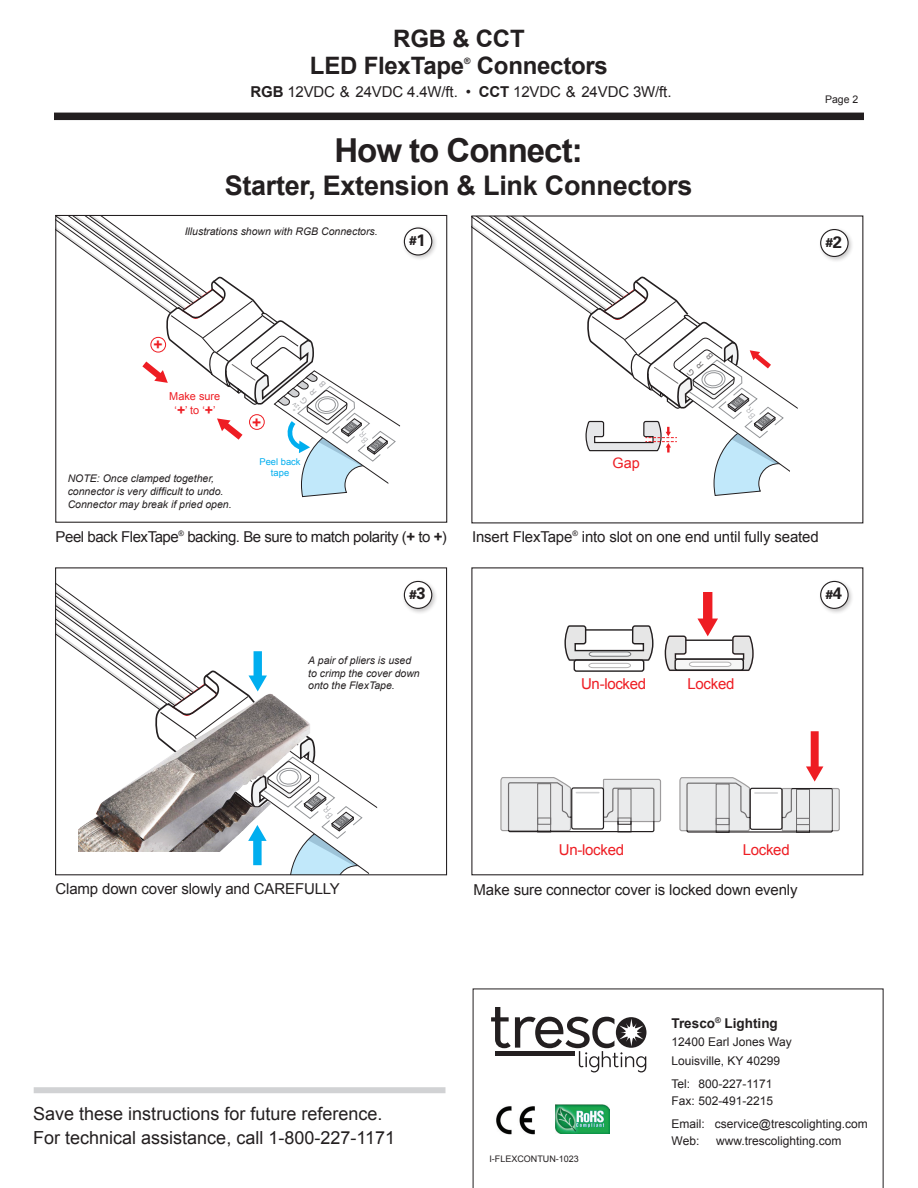
<style>
.page{position:relative;width:918px;height:1188px;background:#fff}
.page>*{position:absolute;margin:0;border:0;box-sizing:border-box;transform-origin:0 0}
._1___tre_HL__20__a___u923{font:700 33px "Arial";letter-spacing:-.03em;color:#231f20}
._2___tre_Sub1__14_a___u923{font:700 27px "Arial";letter-spacing:-.01em;color:#231f20}
._2___tre_Sub1__14_a___u923-2{font:700 24px "Arial";letter-spacing:-.01em;color:#231f20}
.t1{font:18.9px "Arial";color:#ee1d23}
._3___tre_Copy1__12_a___u923{font:18px "Arial";color:#231f20}
.t2{font:16.8px "Arial";color:#ee1d23}
.t3{font:700 15.6px "Arial";color:#ee1d23}
._4___tre_Bullets1__8_9___u923{font:15px "Arial";letter-spacing:-.01em;color:#231f20}
._3___tre_Copy1__12_a___u923-2{font:15px "Arial";letter-spacing:-.03em;color:#231f20}
._3___tre_Copy1__12_a___u923-3{font:15px "Arial";letter-spacing:-.01em;color:#231f20}
._3___tre_Copy1__12_a___u923-4{font:15px "Arial";letter-spacing:-.02em;color:#ee1d23}
.t4{font:14.4px "Arial";color:#ee1d23}
._3___tre_Copy2__8_a___u923{font:700 13.5px "Arial";color:#231f20}
._5___Caption1_7_a___u923{font:700 12.6px "Univers LT Std";color:#231f20}
._3___tre_Copy2__8_a___u923-2{font:12px "Arial";color:#231f20}
.t5{font:10.95px/14.1px "Arial";color:#ee1d23;text-align:center}
._5___Caption1_7_a___u923-2{font:italic 10.5px/12.6px "Arial";color:#231f20}
._3___trre_Sm_Copy__7_a___u923{font:10.5px "Arial";color:#231f20}
.t6{font:9.3px/11.2px "Arial";color:#00aeef;text-align:center}
._5_on_6{font:9px "Arial";color:#231f20}
._2___tre_Sub1__14_a___u923-3{font:700 8.7px "Arial";color:#231f20}
.t7{font:5.4px/4.3px "Myriad Pro";color:#939598;text-align:center}
.s1{font-weight:700}
.s2{font-size:16.5px}
.s3{font-weight:700;font-size:14.1px}
</style>
<div class="page">
<svg style="left:473px;top:989px;width:411px;height:199px"></svg>
<div style="left:54px;top:113px;width:810px;height:7px;background:#231f20"></div>
<svg style="left:491px;top:1007px;width:155px;height:65px"></svg>
<div style="left:34px;top:1087px;width:411px;height:6px;background:#d1d2d4"></div>
<div style="left:401px;top:225px;width:37px;height:36px;background:#231f20;opacity:.25"></div>
<div style="left:404px;top:228px;width:28px;height:27px;background:#fff;border-radius:50%"></div>
<div style="left:404px;top:227px;width:28px;height:29px;border:1px solid #231f20;border-radius:50%"></div>
<div style="left:818px;top:227px;width:37px;height:36px;background:#231f20;opacity:.25"></div>
<div style="left:821px;top:230px;width:27px;height:26px;background:#fff;border-radius:50%"></div>
<div style="left:820px;top:229px;width:29px;height:28px;border:1px solid #231f20;border-radius:50%"></div>
<svg style="left:57px;top:584px;width:321px;height:289px"></svg>
<img style="left:78px;top:681px;width:250px;height:171px">
<div style="left:55px;top:567px;width:392px;height:308px;border:1px solid #231f20"></div>
<div style="left:401px;top:579px;width:37px;height:36px;background:#231f20;opacity:.25"></div>
<div style="left:404px;top:581px;width:28px;height:27px;background:#fff;border-radius:50%"></div>
<div style="left:404px;top:581px;width:28px;height:28px;border:1px solid #231f20;border-radius:50%"></div>
<div style="left:818px;top:579px;width:37px;height:36px;background:#231f20;opacity:.25"></div>
<div style="left:821px;top:581px;width:27px;height:27px;background:#fff;border-radius:50%"></div>
<div style="left:820px;top:581px;width:29px;height:28px;border:1px solid #231f20;border-radius:50%"></div>
<div style="left:574px;top:659px;width:70px;height:13px;border:1px solid #231f20;border-radius:2px"></div>
<svg style="left:564px;top:625px;width:90px;height:44px"></svg>
<div style="left:703px;top:593px;width:9px;height:29px;background:#ee1d23"></div>
<svg style="left:664px;top:619px;width:90px;height:52px"></svg>
<svg style="left:500px;top:777px;width:161px;height:56px"></svg>
<div style="left:811px;top:731px;width:8px;height:38px;background:#ee1d23"></div>
<svg style="left:679px;top:766px;width:161px;height:67px"></svg>
<img style="left:556px;top:1105px;width:53px;height:28px">
<img style="left:491px;top:1103px;width:54px;height:37px">
<div style="left:555px;top:706px;width:125px;height:62px;background:#fff"></div>
<svg style="left:56px;top:215px;width:357px;height:289px"></svg>
<svg style="left:472px;top:216px;width:360px;height:280px"></svg>
<p class="_2___tre_Sub1__14_a___u923-2" style="left:393px;top:23px;width:133px">RGB &amp; CCT</p>
<p class="_2___tre_Sub1__14_a___u923-2" style="left:310px;top:50px;width:156px">LED FlexTape</p>
<p class="_2___tre_Sub1__14_a___u923-3" style="left:464px;top:56px;width:8px">®</p>
<p class="_2___tre_Sub1__14_a___u923-2" style="left:477px;top:50px;width:133px">Connectors</p>
<p class="_3___tre_Copy1__12_a___u923-3" style="left:251px;top:82px;width:422px"><span class="s1">RGB</span> 12VDC &amp; 24VDC 4.4W/ft. • <span class="s1">CCT</span> 12VDC &amp; 24VDC 3W/ft.</p>
<p class="_1___tre_HL__20__a___u923" style="left:334px;top:129px;width:250px">How to Connect:</p>
<p class="_2___tre_Sub1__14_a___u923" style="left:225px;top:168px;width:469px">Starter, Extension &amp; Link Connectors</p>
<p class="_5___Caption1_7_a___u923-2" style="left:185px;top:225px;width:195px">Illustrations shown with RGB Connectors.</p>
<p class="_5___Caption1_7_a___u923" style="left:410px;top:233px;width:18px">#<span class="s2">1</span></p>
<p class="_3___trre_Sm_Copy__7_a___u923" style="left:825px;top:92px;width:35px">Page 2</p>
<p class="_5___Caption1_7_a___u923" style="left:826px;top:235px;width:18px">#<span class="s2">2</span></p>
<p class="t3" style="left:153px;top:335px;width:11px">+</p>
<p class="t5" style="left:169px;top:389px;width:52px">Make sure ‘<span class="s3">+</span>’ to ‘<span class="s3">+</span>’</p>
<p class="_5___Caption1_7_a___u923-2" style="left:68px;top:473px;width:165px">NOTE: Once clamped together, connector is very difficult to undo.<br>Connector may break if pried open.</p>
<p class="t3" style="left:252px;top:412px;width:11px">+</p>
<p class="t7" style="left:296px;top:414px;width:10px;rotate:-137deg">+<br>12V</p>
<p class="t6" style="left:260px;top:456px;width:43px">Peel back tape</p>
<p class="t4" style="left:612px;top:453px;width:29px">Gap</p>
<p class="_3___tre_Copy1__12_a___u923-2" style="left:56px;top:527px;width:393px">Peel back FlexTape<sup>®</sup> backing. Be sure to match polarity (<span class="s1">+</span> to <span class="s1">+</span>)</p>
<p class="_4___tre_Bullets1__8_9___u923" style="left:472px;top:527px;width:348px">Insert FlexTape<sup>®</sup> into slot on one end until fully seated</p>
<p class="_5___Caption1_7_a___u923" style="left:410px;top:587px;width:18px">#<span class="s2">3</span></p>
<p class="_5___Caption1_7_a___u923" style="left:826px;top:587px;width:18px">#<span class="s2">4</span></p>
<p class="_5___Caption1_7_a___u923-2" style="left:308px;top:654px;width:113px">A pair of pliers is used to crimp the cover down onto the FlexTape.</p>
<p class="t2" style="left:684px;top:672px;width:56px">Locked</p>
<p class="_3___tre_Copy1__12_a___u923-4" style="left:581px;top:674px;width:67px">Un-locked</p>
<p class="_3___tre_Copy1__12_a___u923-4" style="left:688px;top:674px;width:48px">Locked</p>
<p class="t1" style="left:737px;top:835px;width:62px">Locked</p>
<p class="_3___tre_Copy1__12_a___u923-4" style="left:559px;top:840px;width:67px">Un-locked</p>
<p class="_3___tre_Copy1__12_a___u923-4" style="left:743px;top:840px;width:48px">Locked</p>
<p class="_4___tre_Bullets1__8_9___u923" style="left:56px;top:879px;width:286px">Clamp down cover slowly and CAREFULLY</p>
<p class="_4___tre_Bullets1__8_9___u923" style="left:474px;top:880px;width:326px">Make sure connector cover is locked down evenly</p>
<p class="_3___tre_Copy1__12_a___u923" style="left:33px;top:1101px;width:351px">Save these instructions for future reference.</p>
<p class="_3___tre_Copy1__12_a___u923" style="left:33px;top:1126px;width:363px">For technical assistance, call 1-800-227-1171</p>
<p class="_5_on_6" style="left:489px;top:1153px;width:91px">I-FLEXCONTUN-1023</p>
<p class="_3___tre_Copy2__8_a___u923" style="left:672px;top:1014px;width:108px">Tresco<sup>®</sup> Lighting</p>
<p class="_3___tre_Copy2__8_a___u923-2" style="left:672px;top:1034px;width:122px">12400 Earl Jones Way</p>
<p class="_3___tre_Copy2__8_a___u923-2" style="left:672px;top:1053px;width:110px">Louisville, KY 40299</p>
<p class="_3___tre_Copy2__8_a___u923-2" style="left:672px;top:1076px;width:102px">Tel: 800-227-1171</p>
<p class="_3___tre_Copy2__8_a___u923-2" style="left:672px;top:1093px;width:103px">Fax: 502-491-2215</p>
<p class="_3___tre_Copy2__8_a___u923-2" style="left:672px;top:1116px;width:198px">Email: cservice@trescolighting.com</p>
<p class="_3___tre_Copy2__8_a___u923-2" style="left:672px;top:1133px;width:29px">Web:</p>
<p class="_3___tre_Copy2__8_a___u923-2" style="left:716px;top:1133px;width:127px">www.trescolighting.com</p>
</div>
